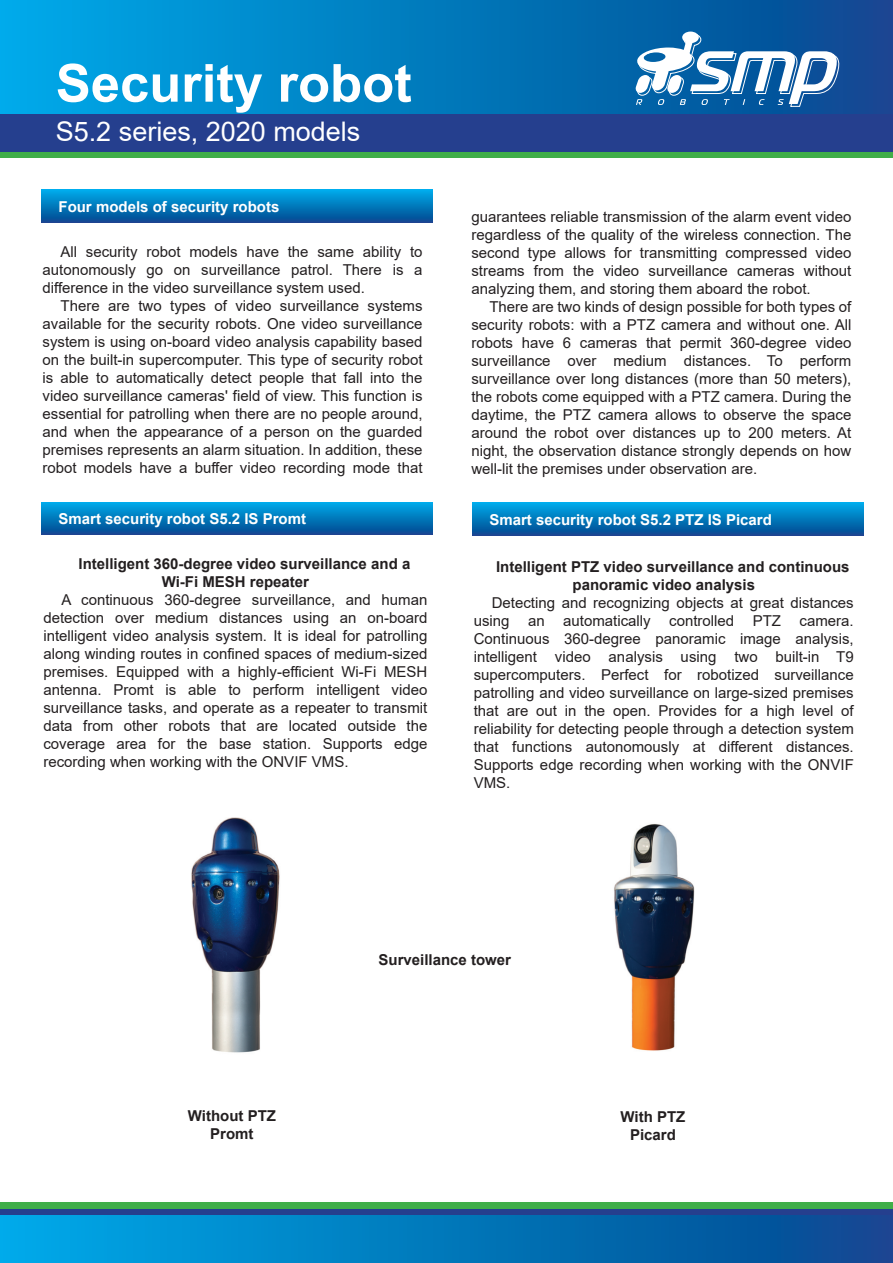
<style>
.page{position:relative;width:893px;height:1263px;background:#fff}
.page>*{position:absolute;margin:0;border:0;box-sizing:border-box;transform-origin:0 0}
.t1{font:700 52.5px "Arial";color:#fff}
.t2{font:27px "Arial";color:#fff}
.t3{font:15px/18px "Arial";color:#231f20;text-align:justify}
.t4{font:700 15px/18px "Arial";color:#231f20}
.t5{font:700 15px "Arial";color:#fff}
</style>
<div class="page">
<svg style="left:0;top:0;width:893px;height:114px;background:#027dc0"></svg>
<div style="left:0;top:151px;width:893px;height:7px;background:#40ae49"></div>
<div style="left:0;top:114px;width:893px;height:37px;background:#253f8e"></div>
<svg style="left:0;top:1215px;width:893px;height:48px;background:#0277bb"></svg>
<div style="left:0;top:1202px;width:893px;height:13px;background:#253f8e"></div>
<div style="left:0;top:1202px;width:893px;height:7px;background:#40ae49"></div>
<svg style="left:635px;top:32px;width:206px;height:75px"></svg>
<div style="left:42px;top:502px;width:390px;height:32px;background:linear-gradient(to bottom,#00aae9,#064c94)"></div>
<div style="left:473px;top:503px;width:390px;height:32px;background:linear-gradient(to bottom,#00aae8,#064b93)"></div>
<div style="left:42px;top:190px;width:390px;height:32px;background:linear-gradient(to bottom,#00aae8,#054c94)"></div>
<img style="left:191px;top:817px;width:89px;height:236px">
<img style="left:614px;top:824px;width:81px;height:227px">
<h1 class="t1" style="left:56px;top:63px;width:357px">Security robot</h1>
<h2 class="t2" style="left:56px;top:122px;width:306px">S5.2 series, 2020 models</h2>
<p class="t5" style="left:58px;top:201px;width:222px">Four models of security robots</p>
<p class="t3" style="left:43px;top:243px;width:381px;text-indent:18px">All security robot models have the same ability to autonomously go on surveillance patrol. There is a difference in the video surveillance system used.</p>
<p class="t3" style="left:43px;top:299px;width:382px;text-indent:18px">There are two types of video surveillance systems available for the security robots. One video surveillance system is using on-board video analysis capability based on the built-in supercomputer. This type of security robot is able to automatically detect people that fall into the video surveillance cameras' field of view. This function is essential for patrolling when there are no people around, and when the appearance of a person on the guarded premises represents an alarm situation. In addition, these robot models have a buffer video recording mode that</p>
<p class="t5" style="left:58px;top:513px;width:249px">Smart security robot S5.2 IS Promt</p>
<p class="t4" style="left:162px;top:556px;width:250px;text-indent:-83px">Intelligent 360-degree video surveillance and a<br>Wi-Fi MESH repeater</p>
<p class="t3" style="left:43px;top:590px;width:386px;text-indent:18px">A continuous 360-degree surveillance, and human detection over medium distances using an on-board intelligent video analysis system. It is ideal for patrolling along winding routes in confined spaces of medium-sized premises. Equipped with a highly-efficient Wi-Fi MESH antenna. Promt is able to perform intelligent video surveillance tasks, and operate as a repeater to transmit data from other robots that are located outside the coverage area for the base station. Supports edge recording when working with the ONVIF VMS.</p>
<p class="t3" style="left:471px;top:209px;width:381px">guarantees reliable transmission of the alarm event video regardless of the quality of the wireless connection. The second type allows for transmitting compressed video streams from the video surveillance cameras without analyzing them, and storing them aboard the robot.</p>
<p class="t3" style="left:471px;top:299px;width:382px;text-indent:18px">There are two kinds of design possible for both types of security robots: with a PTZ camera and without one. All robots have 6 cameras that permit 360-degree video surveillance over medium distances. To perform surveillance over long distances (more than 50 meters), the robots come equipped with a PTZ camera. During the daytime, the PTZ camera allows to observe the space around the robot over distances up to 200 meters. At night, the observation distance strongly depends on how well-lit the premises under observation are.</p>
<p class="t5" style="left:489px;top:514px;width:284px">Smart security robot S5.2 PTZ IS Picard</p>
<p class="t4" style="left:572px;top:559px;width:279px;text-indent:-76px">Intelligent PTZ video surveillance and continuous panoramic video analysis</p>
<p class="t3" style="left:474px;top:595px;width:382px;text-indent:18px">Detecting and recognizing objects at great distances using an automatically controlled PTZ camera.<br>Continuous 360-degree panoramic image analysis, intelligent video analysis using two built-in T9 supercomputers. Perfect for robotized surveillance patrolling and video surveillance on large-sized premises that are out in the open. Provides for a high level of reliability for detecting people through a detection system that functions autonomously at different distances.<br>Supports edge recording when working with the ONVIF VMS.</p>
<p class="t4" style="left:378px;top:952px;width:134px">Surveillance tower</p>
<p class="t4" style="left:188px;top:1108px;width:90px;text-align:center">Without PTZ<br>Promt</p>
<p class="t4" style="left:621px;top:1109px;width:66px;text-align:center">With PTZ<br>Picard</p>
</div>
